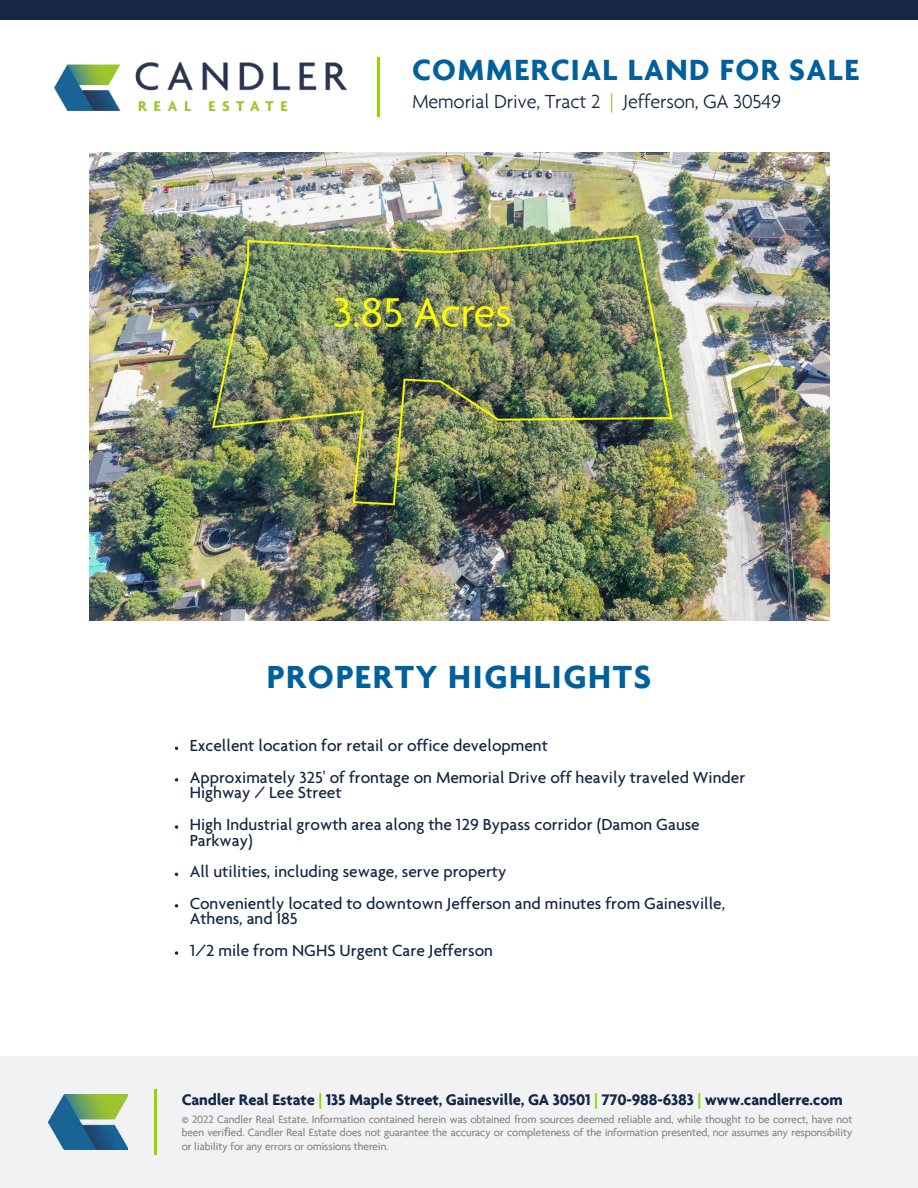
<style>
.page{position:relative;width:918px;height:1188px;background:#fff}
.page>*{position:absolute;margin:0;border:0;box-sizing:border-box;transform-origin:0 0}
.t1{font:700 34.5px "Agenda";letter-spacing:.05em;color:#00609c}
.t2{font:700 31.5px "Agenda";letter-spacing:.05em;color:#00609c}
.t3{font:300 20.4px "Agenda";letter-spacing:-.01em;color:#162644}
.t4{font:500 17.4px/15.8px "Agenda";color:#162644}
.t5{font:700 16.5px "Agenda";letter-spacing:-.01em;color:#162644}
.t6{font:300 11.25px/13.2px "Agenda";color:#959290;text-align:justify}
.s1{color:#88ce17}
.s2{color:#94d600}
.s3{color:#152444}
.s4{font-family:"Noto Sans";font-weight:400}
</style>
<div class="page">
<div style="left:0;top:0;width:918px;height:19px;background:#162644"></div>
<div style="left:0;top:1057px;width:918px;height:131px;background:#f0f2f4"></div>
<img style="left:48px;top:1095px;width:80px;height:55px">
<hr style="left:154px;top:1089px;width:3px;height:66px;background:#94d600">
<img style="left:89px;top:153px;width:740px;height:468px">
<svg style="left:175px;top:778px;width:3px;height:4px"></svg>
<svg style="left:175px;top:825px;width:3px;height:4px"></svg>
<svg style="left:175px;top:904px;width:3px;height:4px"></svg>
<svg style="left:175px;top:951px;width:3px;height:4px"></svg>
<hr style="left:377px;top:57px;width:3px;height:59px;background:#94d600">
<img style="left:54px;top:62px;width:293px;height:49px">
<p class="t2" style="left:412px;top:50px;width:449px">COMMERCIAL LAND FOR SALE</p>
<p class="t3" style="left:412px;top:90px;width:371px">Memorial Drive, Tract 2 <span class="s1">|</span> Jefferson, GA 30549</p>
<p class="t1" style="left:267px;top:656px;width:386px">PROPERTY HIGHLIGHTS</p>
<p class="t4" style="left:190px;top:740px;width:360px">Excellent location for retail or office development</p>
<p class="t4" style="left:190px;top:771px;width:557px">Approximately 325' of frontage on Memorial Drive off heavily traveled Winder<br>Highway / Lee Street</p>
<p class="t4" style="left:190px;top:818px;width:512px">High Industrial growth area along the 129 Bypass corridor (Damon Gause<br>Parkway)</p>
<p class="t4" style="left:190px;top:866px;width:318px">All utilities, including sewage, serve property</p>
<p class="t4" style="left:190px;top:897px;width:537px">Conveniently located to downtown Jefferson and minutes from Gainesville,<br>Athens, and I85</p>
<p class="t4" style="left:190px;top:944px;width:305px">1/2 mile from NGHS Urgent Care Jefferson</p>
<p class="t5" style="left:182px;top:1089px;width:662px">Candler Real Estate <span class="s2">|</span> 135 Maple Street, Gainesville, GA 30501 <span class="s2">|</span> 770-988-6383 <span class="s2">|</span> <span class="s3">www.candlerre.com</span></p>
<p class="t6" style="left:182px;top:1113px;width:672px">© 2022 Candler Real Estate. Information contained herein was obtained from sources deemed reliable and, while thought to be correct, have not been veri<span class="s4">fi</span>ed. Candler Real Estate does not guarantee the accuracy or completeness of the information presented, nor assumes any responsibility or liability for any errors or omissions therein.</p>
</div>
